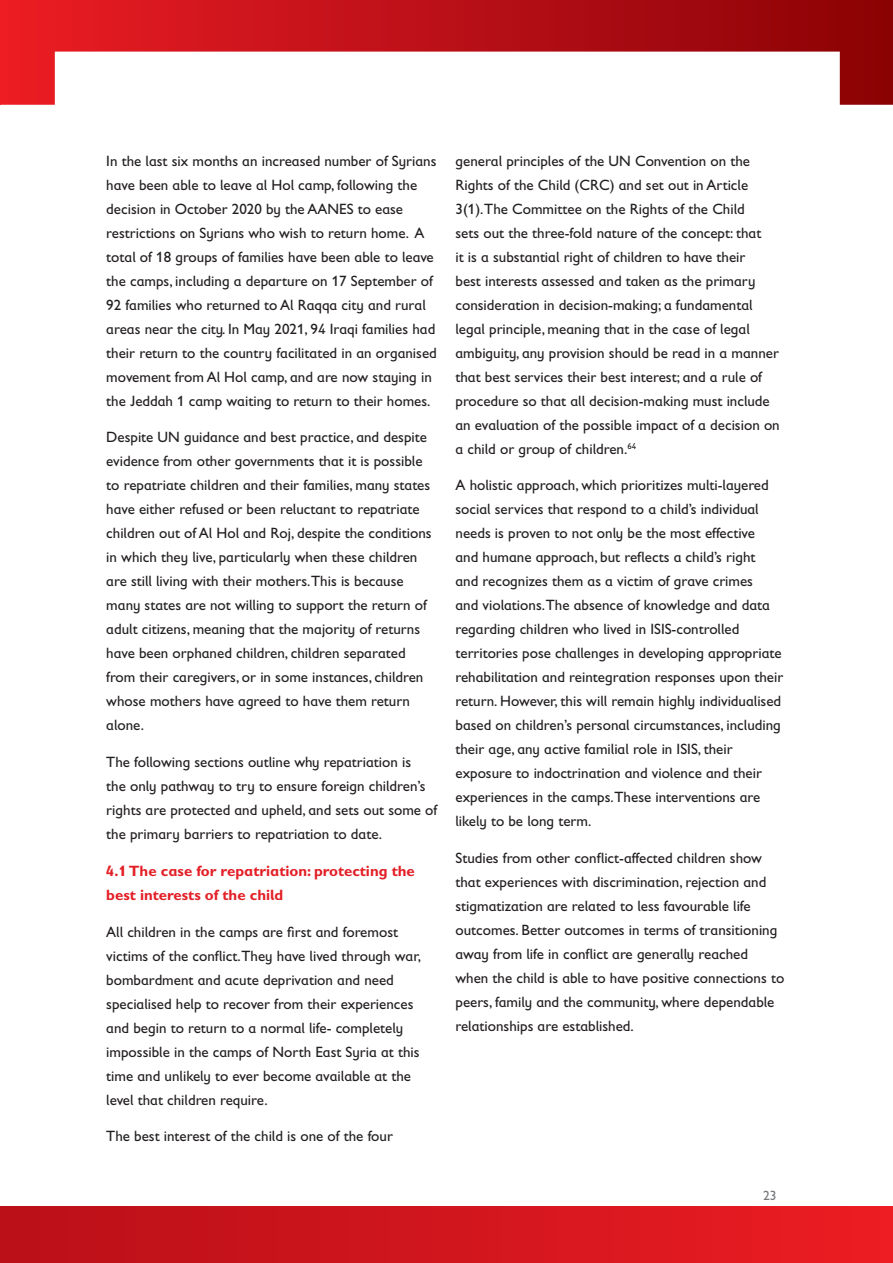
<style>
.page{position:relative;width:893px;height:1263px;background:#fff}
.page>*{position:absolute;margin:0;border:0;box-sizing:border-box;transform-origin:0 0}
.text{font:15px/24px "Gill Sans Infant Std";color:#231f20}
.text-2{font:700 15px/24px "Gill Sans Infant Std";color:#e31f26}
.t1{font:13.5px "Gill Sans Infant Std";color:#76787b}
</style>
<div class="page">
<hr style="left:0;top:0;width:1px;height:105px;background:#ed1d23">
<svg style="left:1px;top:0;width:892px;height:105px"></svg>
<div style="left:0;top:1206px;width:893px;height:57px;background:linear-gradient(to right,#b90f18,#ec1c23)"></div>
<p class="text" style="left:106px;top:148px;width:332px">In the last six months an increased number of Syrians have been able to leave al Hol camp, following the decision in October 2020 by the AANES to ease restrictions on Syrians who wish to return home. A total of 18 groups of families have been able to leave the camps, including a departure on 17 September of 92 families who returned to Al Raqqa city and rural areas near the city. In May 2021, 94 Iraqi families had their return to the country facilitated in an organised movement from Al Hol camp, and are now staying in the Jeddah 1 camp waiting to return to their homes.</p>
<p class="text" style="left:106px;top:425px;width:327px">Despite UN guidance and best practice, and despite evidence from other governments that it is possible to repatriate children and their families, many states have either refused or been reluctant to repatriate children out of Al Hol and Roj, despite the conditions in which they live, particularly when these children are still living with their mothers.This is because many states are not willing to support the return of adult citizens, meaning that the majority of returns have been orphaned children, children separated from their caregivers, or in some instances, children whose mothers have agreed to have them return alone.</p>
<p class="text" style="left:106px;top:750px;width:333px">The following sections outline why repatriation is<br>the only pathway to try to ensure foreign children’s rights are protected and upheld, and sets out some of the primary barriers to repatriation to date.</p>
<p class="text-2" style="left:106px;top:859px;width:310px">4.1 The case for repatriation: protecting the best interests of the child</p>
<p class="text" style="left:106px;top:919px;width:316px">All children in the camps are first and foremost victims of the conflict.They have lived through war, bombardment and acute deprivation and need specialised help to recover from their experiences and begin to return to a normal life- completely impossible in the camps of North East Syria at this time and unlikely to ever become available at the level that children require.</p>
<p class="text" style="left:106px;top:1124px;width:288px">The best interest of the child is one of the four</p>
<p class="text" style="left:455px;top:148px;width:326px">general principles of the UN Convention on the Rights of the Child (CRC) and set out in Article 3(1).The Committee on the Rights of the Child<br>sets out the three-fold nature of the concept: that<br>it is a substantial right of children to have their<br>best interests assessed and taken as the primary consideration in decision-making; a fundamental legal principle, meaning that in the case of legal ambiguity, any provision should be read in a manner that best services their best interest; and a rule of procedure so that all decision-making must include an evaluation of the possible impact of a decision on a child or group of children.<sup>64</sup></p>
<p class="text" style="left:455px;top:473px;width:329px">A holistic approach, which prioritizes multi-layered social services that respond to a child’s individual needs is proven to not only be the most effective<br>and humane approach, but reflects a child’s right<br>and recognizes them as a victim of grave crimes<br>and violations.The absence of knowledge and data regarding children who lived in ISIS-controlled territories pose challenges in developing appropriate rehabilitation and reintegration responses upon their return. However, this will remain highly individualised based on children’s personal circumstances, including their age, any active familial role in ISIS, their exposure to indoctrination and violence and their experiences in the camps.These interventions are likely to be long term.</p>
<p class="text" style="left:455px;top:846px;width:330px">Studies from other conflict-affected children show that experiences with discrimination, rejection and stigmatization are related to less favourable life outcomes. Better outcomes in terms of transitioning away from life in conflict are generally reached when the child is able to have positive connections to peers, family and the community, where dependable relationships are established.</p>
<p class="t1" style="left:763px;top:1187px;width:15px">23</p>
</div>
